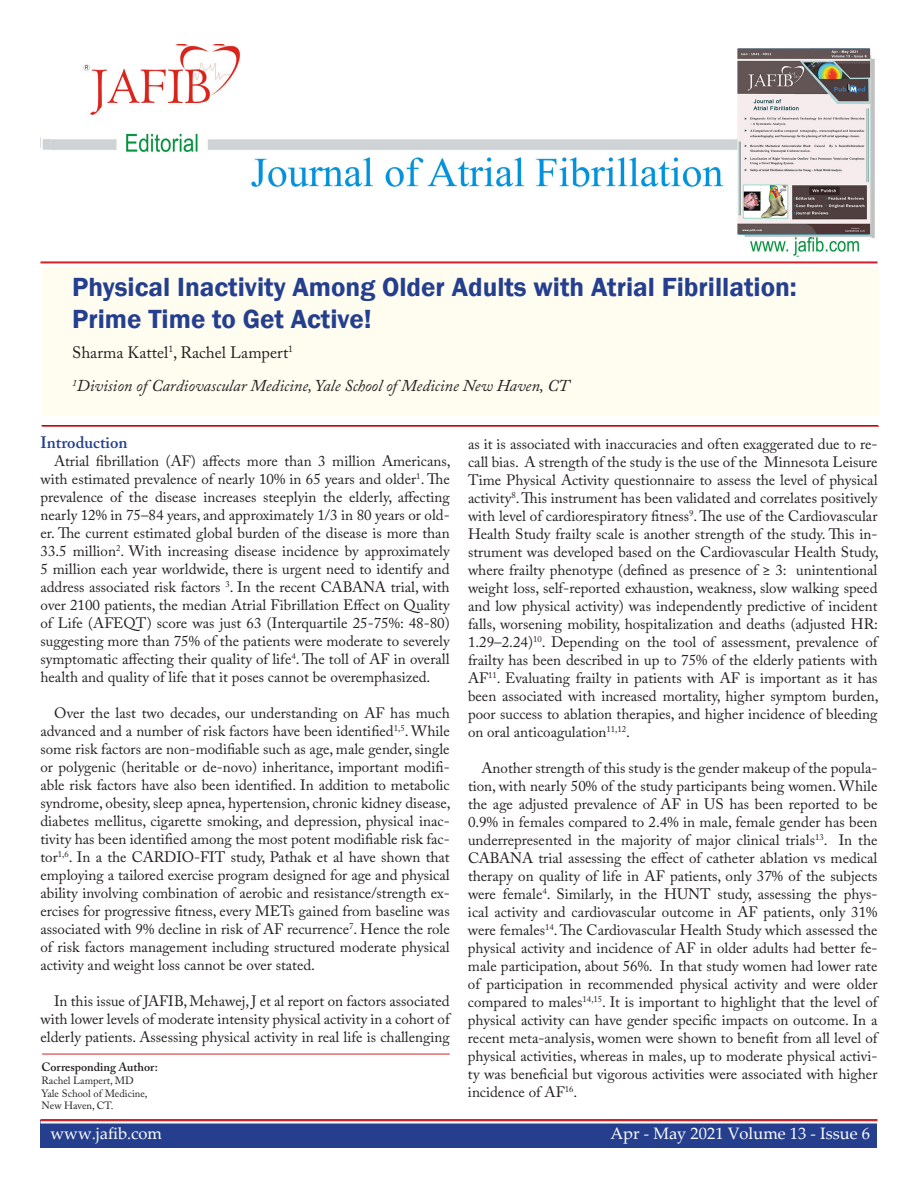
<style>
.page{position:relative;width:918px;height:1188px;background:#fff}
.page>*{position:absolute;margin:0;border:0;box-sizing:border-box;transform-origin:0 0}
._05_Article_Title{font:600 27px/32.4px "Franklin Gothic";color:#253f8e}
._07_Author_Affiliati{font:italic 16.5px "Adobe Caslon Pro";color:#231f20}
.white_header_for_blu{font:16.5px "Palatino Linotype";color:#fff}
._06_Author_block{font:16.5px "Adobe Caslon Pro";color:#231f20}
._11_Body_Header{font:600 16.5px "Adobe Caslon Pro";color:#253f8e}
._11_Body_Header-2{font:15px/18px "Adobe Caslon Pro";color:#231f20;text-align:justify}
._13_small_text_for_h{font:600 12px "Adobe Caslon Pro";color:#231f20}
._13_small_text_for_h-2{font:10.5px "Adobe Caslon Pro";color:#231f20}
</style>
<div class="page">
<div style="left:42px;top:267px;width:837px;height:148px;background:#fefdf0"></div>
<hr style="left:42px;top:426px;width:837px;height:1px;background:#d1232a">
<hr style="left:42px;top:425px;width:836px;height:1px;background:#253f8e">
<hr style="left:42px;top:1054px;width:408px;height:1px;background:#d1232a">
<div style="left:40px;top:1120px;width:838px;height:28px;background:#253f8e"></div>
<hr style="left:40px;top:1119px;width:838px;height:2px;background:#d1232a">
<hr style="left:40px;top:1121px;width:838px;height:3px;background:#fff">
<hr style="left:40px;top:261px;width:838px;height:3px;background:#d1232a">
<img style="left:40px;top:44px;width:835px;height:213px">
<p class="_05_Article_Title" style="left:72px;top:271px;width:726px">Physical Inactivity Among Older Adults with Atrial Fibrillation:<br>Prime Time to Get Active!</p>
<p class="_06_Author_block" style="left:72px;top:342px;width:222px">Sharma Kattel<sup>1</sup>, Rachel Lampert<sup>1</sup></p>
<p class="_07_Author_Affiliati" style="left:72px;top:376px;width:499px"><sup>1</sup>Division of Cardiovascular Medicine, Yale School of Medicine New Haven, CT</p>
<p class="_11_Body_Header" style="left:40px;top:433px;width:89px">Introduction</p>
<p class="_11_Body_Header-2" style="left:40px;top:452px;width:412px;text-indent:14px">Atrial fibrillation (AF) affects more than 3 million Americans, with estimated prevalence of nearly 10% in 65 years and older<sup>1</sup>. The prevalence of the disease increases steeplyin the elderly, affecting nearly 12% in 75–84 years, and approximately 1/3 in 80 years or old&shy;er. The current estimated global burden of the disease is more than 33.5 million<sup>2</sup>. With increasing disease incidence by approximately 5 million each year worldwide, there is urgent need to identify and address associated risk factors <sup>3</sup>. In the recent CABANA trial, with over 2100 patients, the median Atrial Fibrillation Effect on Quality of Life (AFEQT) score was just 63 (Interquartile 25-75%: 48-80) suggesting more than 75% of the patients were moderate to severely symptomatic affecting their quality of life<sup>4</sup>. The toll of AF in overall health and quality of life that it poses cannot be overemphasized.</p>
<p class="_11_Body_Header-2" style="left:40px;top:704px;width:412px;text-indent:14px">Over the last two decades, our understanding on AF has much advanced and a number of risk factors have been identified<sup>1,5</sup>. While some risk factors are non-modifiable such as age, male gender, single or polygenic (heritable or de-novo) inheritance, important modifi&shy;able risk factors have also been identified. In addition to metabolic syndrome, obesity, sleep apnea, hypertension, chronic kidney disease, diabetes mellitus, cigarette smoking, and depression, physical inac&shy;tivity has been identified among the most potent modifiable risk fac&shy;tor<sup>1,6</sup>. In a the CARDIO-FIT study, Pathak et al have shown that employing a tailored exercise program designed for age and physical ability involving combination of aerobic and resistance/strength ex&shy;ercises for progressive fitness, every METs gained from baseline was associated with 9% decline in risk of AF recurrence<sup>7</sup>. Hence the role of risk factors management including structured moderate physical activity and weight loss cannot be over stated.</p>
<p class="_11_Body_Header-2" style="left:40px;top:992px;width:411px;text-indent:14px">In this issue of JAFIB, Mehawej, J et al report on factors associated with lower levels of moderate intensity physical activity in a cohort of elderly patients. Assessing physical activity in real life is challenging</p>
<p class="_13_small_text_for_h" style="left:42px;top:1060px;width:118px">Corresponding Author:</p>
<p class="_13_small_text_for_h-2" style="left:42px;top:1074px;width:94px">Rachel Lampert, MD</p>
<p class="_13_small_text_for_h-2" style="left:42px;top:1087px;width:107px">Yale School of Medicine,</p>
<p class="_13_small_text_for_h-2" style="left:42px;top:1099px;width:73px">New Haven, CT.</p>
<p class="_11_Body_Header-2" style="left:468px;top:435px;width:412px">as it is associated with inaccuracies and often exaggerated due to re&shy;call bias. A strength of the study is the use of the Minnesota Leisure Time Physical Activity questionnaire to assess the level of physical activity<sup>8</sup>. This instrument has been validated and correlates positively with level of cardiorespiratory fitness<sup>9</sup>. The use of the Cardiovascular Health Study frailty scale is another strength of the study. This in&shy;strument was developed based on the Cardiovascular Health Study, where frailty phenotype (defined as presence of ≥ 3: unintentional weight loss, self-reported exhaustion, weakness, slow walking speed and low physical activity) was independently predictive of incident falls, worsening mobility, hospitalization and deaths (adjusted HR:<br>1.29–2.24)<sup>10</sup>. Depending on the tool of assessment, prevalence of frailty has been described in up to 75% of the elderly patients with AF<sup>11</sup>. Evaluating frailty in patients with AF is important as it has been associated with increased mortality, higher symptom burden, poor success to ablation therapies, and higher incidence of bleeding on oral anticoagulation<sup>11,12</sup>.</p>
<p class="_11_Body_Header-2" style="left:468px;top:759px;width:411px;text-indent:14px">Another strength of this study is the gender makeup of the popula&shy;tion, with nearly 50% of the study participants being women. While the age adjusted prevalence of AF in US has been reported to be 0.9% in females compared to 2.4% in male, female gender has been underrepresented in the majority of major clinical trials<sup>13</sup>. In the CABANA trial assessing the effect of catheter ablation vs medical therapy on quality of life in AF patients, only 37% of the subjects were female<sup>4</sup>. Similarly, in the HUNT study, assessing the phys&shy;ical activity and cardiovascular outcome in AF patients, only 31% were females<sup>14</sup>. The Cardiovascular Health Study which assessed the physical activity and incidence of AF in older adults had better fe&shy;male participation, about 56%. In that study women had lower rate of participation in recommended physical activity and were older compared to males<sup>14,15</sup>. It is important to highlight that the level of physical activity can have gender specific impacts on outcome. In a recent meta-analysis, women were shown to benefit from all level of physical activities, whereas in males, up to moderate physical activi&shy;ty was beneficial but vigorous activities were associated with higher incidence of AF<sup>16</sup>.</p>
<p class="white_header_for_blu" style="left:51px;top:1122px;width:113px">www.jafib.com</p>
<p class="white_header_for_blu" style="left:610px;top:1122px;width:261px">Apr - May 2021 Volume 13 - Issue 6</p>
</div>
